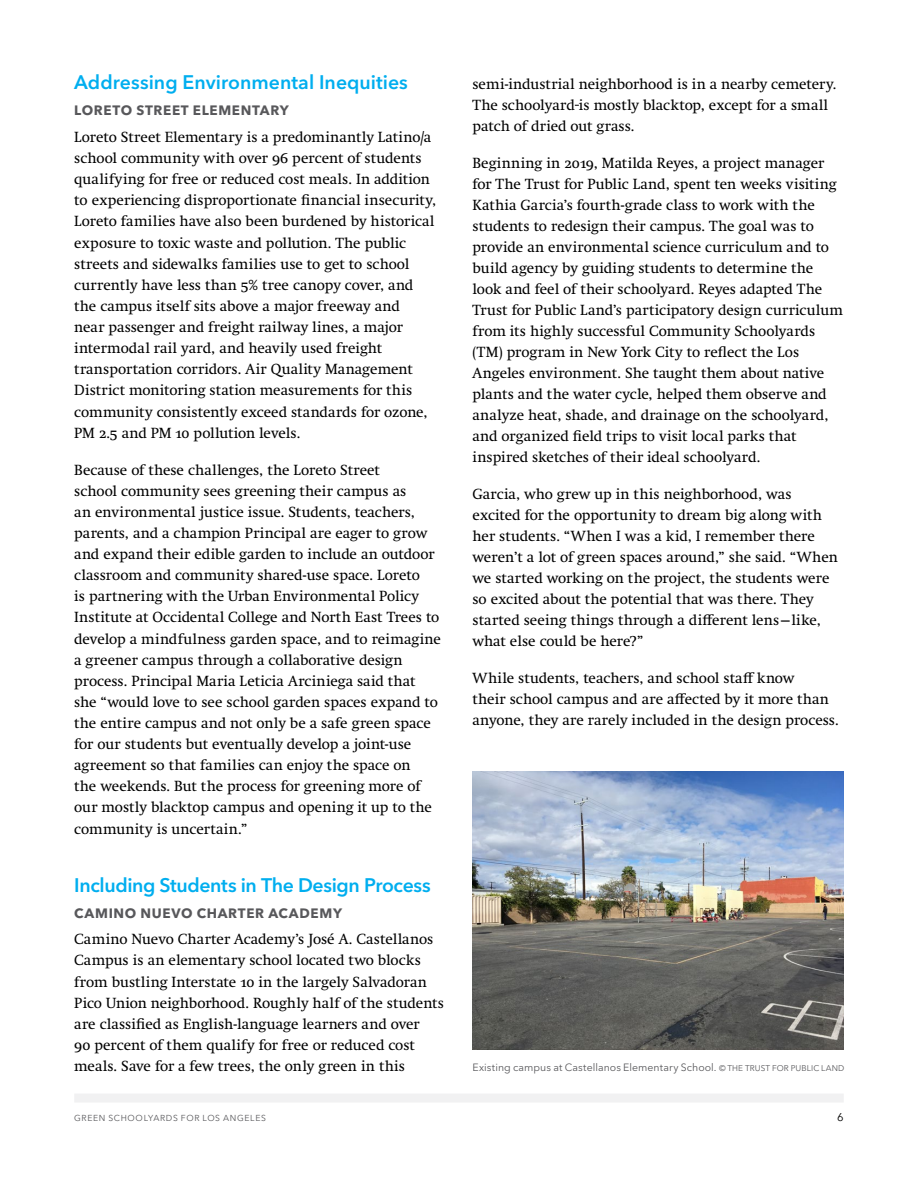
<style>
.page{position:relative;width:918px;height:1188px;background:#fff}
.page>*{position:absolute;margin:0;border:0;box-sizing:border-box;transform-origin:0 0}
.t1{font:600 19.5px "Avenir Next LT Pro";letter-spacing:-.005em;color:#00aeef}
.t2{font:15px/21.1px "Swift Neue LT Pro";letter-spacing:.005em;color:#000}
.t3{font:700 13.5px "Avenir Next LT Pro";letter-spacing:.05em;color:#58585b}
.t4{font:11.25px "Avenir Next LT Pro";color:#000}
.t5{font:10.5px "Avenir Next LT Pro";letter-spacing:.005em;color:#58585b}
.t6{font:8.7px "Avenir Next LT Pro";letter-spacing:.075em;color:#58585b}
.s1{font-size:8.25px}
</style>
<div class="page">
<div style="left:74px;top:1094px;width:770px;height:9px;background:#f1f1f2"></div>
<img style="left:472px;top:771px;width:372px;height:278px">
<h1 class="t1" style="left:74px;top:71px;width:335px">Addressing Environmental Inequities</h1>
<p class="t3" style="left:74px;top:102px;width:216px">LORETO STREET ELEMENTARY</p>
<p class="t2" style="left:74px;top:126px;width:363px">Loreto Street Elementary is a predominantly Latino/a school community with over 96 percent of students qualifying for free or reduced cost meals. In addition to experiencing disproportionate financial insecurity, Loreto families have also been burdened by historical exposure to toxic waste and pollution. The public streets and sidewalks families use to get to school currently have less than 5% tree canopy cover, and the campus itself sits above a major freeway and<br>near passenger and freight railway lines, a major intermodal rail yard, and heavily used freight transportation corridors. Air Quality Management District monitoring station measurements for this community consistently exceed standards for ozone, PM 2.5 and PM 10 pollution levels.</p>
<p class="t2" style="left:74px;top:459px;width:368px">Because of these challenges, the Loreto Street<br>school community sees greening their campus as<br>an environmental justice issue. Students, teachers, parents, and a champion Principal are eager to grow and expand their edible garden to include an outdoor classroom and community shared-use space. Loreto<br>is partnering with the Urban Environmental Policy Institute at Occidental College and North East Trees to develop a mindfulness garden space, and to reimagine a greener campus through a collaborative design process. Principal Maria Leticia Arciniega said that she “would love to see school garden spaces expand to the entire campus and not only be a safe green space for our students but eventually develop a joint-use agreement so that families can enjoy the space on<br>the weekends. But the process for greening more of our mostly blacktop campus and opening it up to the community is uncertain.”</p>
<h1 class="t1" style="left:74px;top:873px;width:358px">Including Students in The Design Process</h1>
<p class="t3" style="left:74px;top:905px;width:269px">CAMINO NUEVO CHARTER ACADEMY</p>
<p class="t2" style="left:74px;top:929px;width:371px">Camino Nuevo Charter Academy’s José A. Castellanos Campus is an elementary school located two blocks from bustling Interstate 10 in the largely Salvadoran Pico Union neighborhood. Roughly half of the students are classified as English-language learners and over<br>90 percent of them qualify for free or reduced cost meals. Save for a few trees, the only green in this</p>
<p class="t2" style="left:472px;top:74px;width:365px">semi-industrial neighborhood is in a nearby cemetery.<br>The schoolyard is mostly blacktop, except for a small patch of dried out grass.</p>
<p class="t2" style="left:472px;top:152px;width:372px">Beginning in 2019, Matilda Reyes, a project manager for The Trust for Public Land, spent ten weeks visiting Kathia Garcia’s fourth-grade class to work with the students to redesign their campus. The goal was to provide an environmental science curriculum and to build agency by guiding students to determine the look and feel of their schoolyard. Reyes adapted The Trust for Public Land’s participatory design curriculum from its highly successful Community Schoolyards (TM) program in New York City to reflect the Los Angeles environment. She taught them about native plants and the water cycle, helped them observe and analyze heat, shade, and drainage on the schoolyard, and organized field trips to visit local parks that inspired sketches of their ideal schoolyard.</p>
<p class="t2" style="left:472px;top:483px;width:367px">Garcia, who grew up in this neighborhood, was excited for the opportunity to dream big along with her students. “When I was a kid, I remember there weren’t a lot of green spaces around,” she said. “When we started working on the project, the students were so excited about the potential that was there. They started seeing things through a different lens—like, what else could be here?”</p>
<p class="t2" style="left:472px;top:667px;width:368px">While students, teachers, and school staff know<br>their school campus and are affected by it more than anyone, they are rarely included in the design process.</p>
<p class="t5" style="left:472px;top:1061px;width:373px">Existing campus at Castellanos Elementary School. <span class="s1">© THE TRUST FOR PUBLIC LAND</span></p>
<p class="t6" style="left:74px;top:1112px;width:193px">GREEN SCHOOLYARDS FOR LOS ANGELES</p>
<p class="t4" style="left:837px;top:1110px;width:8px">6</p>
</div>
